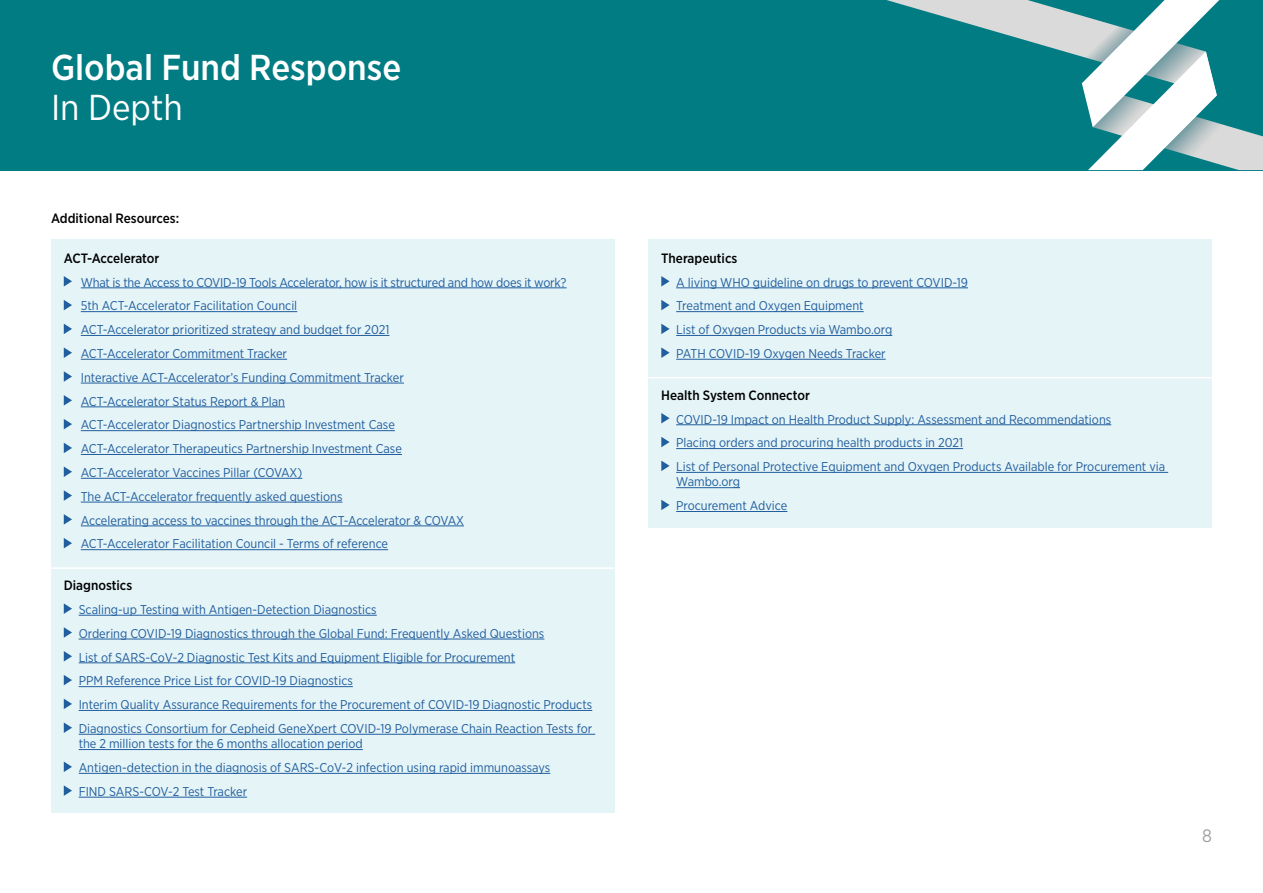
<style>
.page{position:relative;width:1263px;height:893px;background:#fff}
.page>*{position:absolute;margin:0;border:0;box-sizing:border-box;transform-origin:0 0}
.t1{font:500 36px "Gotham Narrow";color:#fff}
.t2{font:36px "Gotham Narrow";color:#fff}
.t3{font:18px "Gotham Narrow";color:#9d9fa2}
.t4{font:500 13.5px "Gotham Narrow";color:#000}
.t5{font:12.75px/23.9px "Gotham Narrow";color:#215e9e}
</style>
<div class="page">
<div style="left:0;top:0;width:1263px;height:170px;background:#017c83"></div>
<svg style="left:887px;top:0;width:376px;height:170px"></svg>
<div style="left:648px;top:239px;width:564px;height:288px;background:#e5f4f7"></div>
<hr style="left:676px;top:287px;width:292px;height:1px;background:#215e9e">
<hr style="left:676px;top:311px;width:188px;height:1px;background:#215e9e">
<hr style="left:676px;top:335px;width:216px;height:1px;background:#215e9e">
<hr style="left:676px;top:359px;width:210px;height:1px;background:#215e9e">
<hr style="left:648px;top:377px;width:564px;height:1px;background:#fff">
<hr style="left:676px;top:424px;width:435px;height:1px;background:#215e9e">
<hr style="left:676px;top:448px;width:287px;height:1px;background:#215e9e">
<hr style="left:676px;top:472px;width:492px;height:1px;background:#215e9e">
<hr style="left:676px;top:487px;width:64px;height:1px;background:#215e9e">
<hr style="left:676px;top:511px;width:111px;height:1px;background:#215e9e">
<svg style="left:661px;top:276px;width:9px;height:11px"></svg>
<svg style="left:661px;top:300px;width:9px;height:10px"></svg>
<svg style="left:661px;top:324px;width:9px;height:10px"></svg>
<svg style="left:661px;top:347px;width:9px;height:11px"></svg>
<svg style="left:661px;top:413px;width:9px;height:10px"></svg>
<svg style="left:661px;top:437px;width:9px;height:10px"></svg>
<svg style="left:661px;top:461px;width:9px;height:10px"></svg>
<svg style="left:661px;top:500px;width:9px;height:10px"></svg>
<div style="left:51px;top:239px;width:563px;height:574px;background:#e5f4f7"></div>
<hr style="left:81px;top:287px;width:486px;height:1px;background:#215e9e">
<hr style="left:81px;top:311px;width:216px;height:1px;background:#215e9e">
<hr style="left:81px;top:335px;width:308px;height:1px;background:#215e9e">
<hr style="left:81px;top:359px;width:206px;height:1px;background:#215e9e">
<hr style="left:81px;top:383px;width:323px;height:1px;background:#215e9e">
<hr style="left:81px;top:407px;width:204px;height:1px;background:#215e9e">
<hr style="left:81px;top:430px;width:314px;height:1px;background:#215e9e">
<hr style="left:81px;top:454px;width:321px;height:1px;background:#215e9e">
<hr style="left:81px;top:478px;width:221px;height:1px;background:#215e9e">
<hr style="left:81px;top:502px;width:261px;height:1px;background:#215e9e">
<hr style="left:81px;top:526px;width:383px;height:1px;background:#215e9e">
<hr style="left:81px;top:549px;width:307px;height:1px;background:#215e9e">
<hr style="left:51px;top:567px;width:563px;height:2px;background:#fff">
<hr style="left:79px;top:615px;width:298px;height:1px;background:#215e9e">
<hr style="left:79px;top:639px;width:465px;height:1px;background:#215e9e">
<hr style="left:79px;top:662px;width:436px;height:1px;background:#215e9e">
<hr style="left:79px;top:686px;width:274px;height:1px;background:#215e9e">
<hr style="left:79px;top:710px;width:513px;height:1px;background:#215e9e">
<hr style="left:79px;top:734px;width:516px;height:1px;background:#215e9e">
<hr style="left:79px;top:749px;width:284px;height:1px;background:#215e9e">
<hr style="left:79px;top:773px;width:471px;height:1px;background:#215e9e">
<hr style="left:79px;top:797px;width:168px;height:1px;background:#215e9e">
<svg style="left:64px;top:276px;width:8px;height:11px"></svg>
<svg style="left:64px;top:300px;width:8px;height:10px"></svg>
<svg style="left:64px;top:324px;width:8px;height:10px"></svg>
<svg style="left:64px;top:347px;width:8px;height:11px"></svg>
<svg style="left:64px;top:371px;width:8px;height:11px"></svg>
<svg style="left:64px;top:395px;width:8px;height:11px"></svg>
<svg style="left:64px;top:419px;width:8px;height:10px"></svg>
<svg style="left:64px;top:443px;width:8px;height:10px"></svg>
<svg style="left:64px;top:466px;width:8px;height:11px"></svg>
<svg style="left:64px;top:490px;width:8px;height:11px"></svg>
<svg style="left:64px;top:514px;width:8px;height:11px"></svg>
<svg style="left:64px;top:538px;width:8px;height:10px"></svg>
<svg style="left:64px;top:603px;width:8px;height:11px"></svg>
<svg style="left:64px;top:627px;width:8px;height:11px"></svg>
<svg style="left:64px;top:651px;width:8px;height:11px"></svg>
<svg style="left:64px;top:675px;width:8px;height:10px"></svg>
<svg style="left:64px;top:699px;width:8px;height:10px"></svg>
<svg style="left:64px;top:722px;width:8px;height:11px"></svg>
<svg style="left:64px;top:761px;width:8px;height:11px"></svg>
<svg style="left:64px;top:785px;width:8px;height:11px"></svg>
<h1 class="t1" style="left:51px;top:44px;width:352px">Global Fund Response</h1>
<h1 class="t2" style="left:51px;top:85px;width:133px">In Depth</h1>
<p class="t4" style="left:51px;top:210px;width:130px">Additional Resources:</p>
<p class="t4" style="left:64px;top:249px;width:97px">ACT-Accelerator</p>
<p class="t5" style="left:81px;top:270px;width:487px">What is the Access to COVID-19 Tools Accelerator, how is it structured and how does it work?<br>5th ACT-Accelerator Facilitation Council<br>ACT-Accelerator prioritized strategy and budget for 2021<br>ACT-Accelerator Commitment Tracker<br>Interactive ACT-Accelerator’s Funding Commitment Tracker<br>ACT-Accelerator Status Report &amp; Plan<br>ACT-Accelerator Diagnostics Partnership Investment Case<br>ACT-Accelerator Therapeutics Partnership Investment Case<br>ACT-Accelerator Vaccines Pillar (COVAX)<br>The ACT-Accelerator frequently asked questions<br>Accelerating access to vaccines through the ACT-Accelerator &amp; COVAX<br>ACT-Accelerator Facilitation Council - Terms of reference</p>
<p class="t4" style="left:64px;top:577px;width:70px">Diagnostics</p>
<p class="t5" style="left:79px;top:597px;width:515px">Scaling-up Testing with Antigen-Detection Diagnostics<br>Ordering COVID-19 Diagnostics through the Global Fund: Frequently Asked Questions<br>List of SARS-CoV-2 Diagnostic Test Kits and Equipment Eligible for Procurement<br>PPM Reference Price List for COVID-19 Diagnostics<br>Interim Quality Assurance Requirements for the Procurement of COVID-19 Diagnostic Products Diagnostics Consortium for Cepheid GeneXpert COVID-19 Polymerase Chain Reaction Tests for</p>
<p class="t5" style="left:79px;top:732px;width:473px">the 2 million tests for the 6 months allocation period<br>Antigen-detection in the diagnosis of SARS-CoV-2 infection using rapid immunoassays<br>FIND SARS-COV-2 Test Tracker</p>
<p class="t4" style="left:661px;top:249px;width:78px">Therapeutics</p>
<p class="t5" style="left:676px;top:270px;width:293px">A living WHO guideline on drugs to prevent COVID-19<br>Treatment and Oxygen Equipment<br>List of Oxygen Products via Wambo.org<br>PATH COVID-19 Oxygen Needs Tracker</p>
<p class="t4" style="left:661px;top:386px;width:150px">Health System Connector</p>
<p class="t5" style="left:676px;top:407px;width:490px">COVID-19 Impact on Health Product Supply: Assessment and Recommendations<br>Placing orders and procuring health products in 2021<br>List of Personal Protective Equipment and Oxygen Products Available for Procurement via</p>
<p class="t5" style="left:676px;top:470px;width:113px">Wambo.org<br>Procurement Advice</p>
<h2 class="t3" style="left:1202px;top:824px;width:11px">8</h2>
</div>
